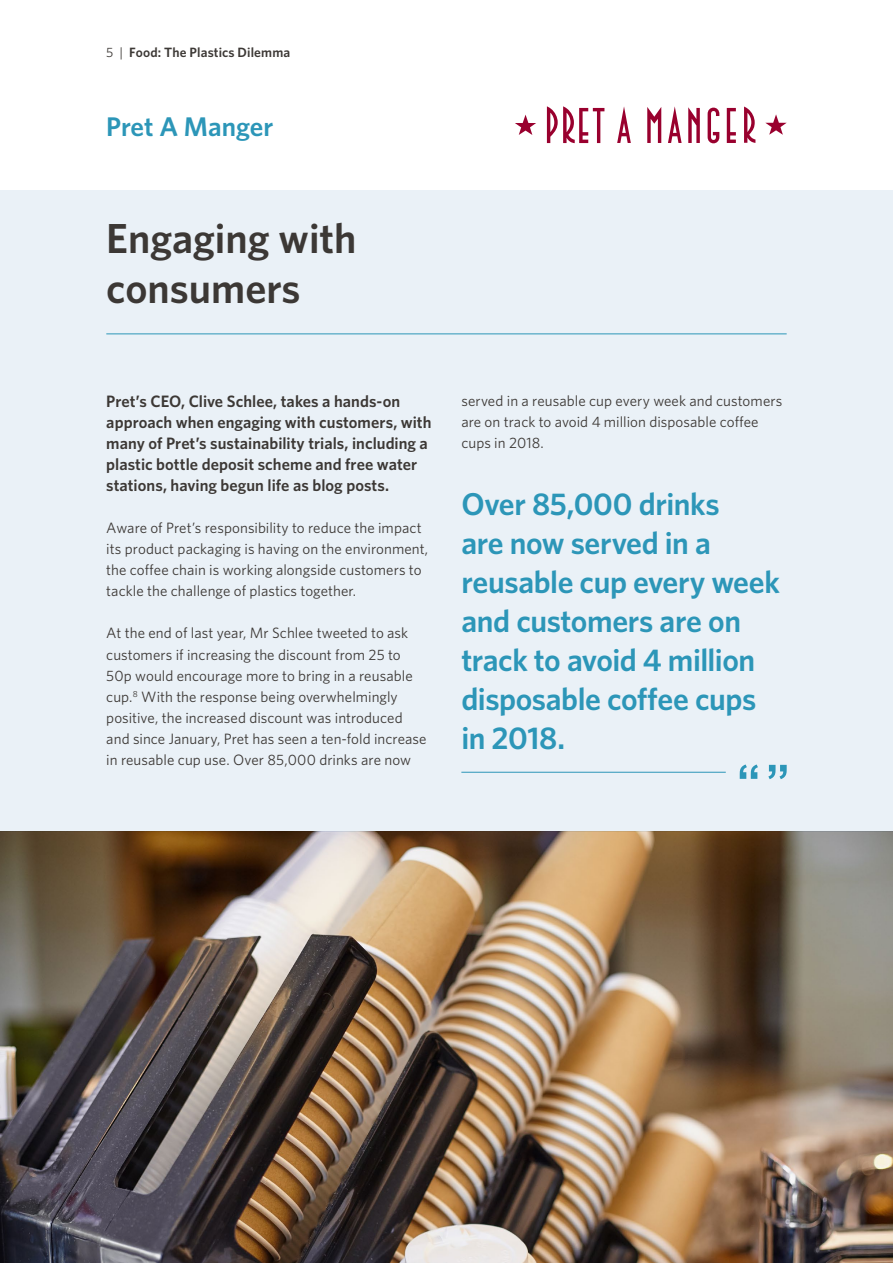
<style>
.page{position:relative;width:893px;height:1263px;background:#fff}
.page>*{position:absolute;margin:0;border:0;box-sizing:border-box;transform-origin:0 0}
.t1{font:600 42px/49.5px "Whitney";color:#3c3835}
.t2{font:600 31.5px/39px "Whitney";letter-spacing:-.015em;color:#2c96b8}
.t3{font:600 27px "Whitney";color:#2c96b8}
.t4{font:600 16.5px/21px "Whitney";color:#3c3835}
.t5{font:15px/21px "Whitney";letter-spacing:.005em;color:#3c3835}
.t6{font:600 13.5px "Whitney";letter-spacing:.01em;color:#3c3835}
.s1{font-weight:400}
</style>
<div class="page">
<img style="left:0;top:831px;width:893px;height:432px">
<div style="left:0;top:190px;width:893px;height:641px;background:#eaf1f7"></div>
<hr style="left:106px;top:333px;width:681px;height:1px;background:#2c96b8">
<hr style="left:461px;top:772px;width:265px;height:1px;background:#2c96b8">
<svg style="left:740px;top:764px;width:47px;height:15px"></svg>
<svg style="left:547px;top:106px;width:57px;height:37px"></svg>
<svg style="left:617px;top:106px;width:14px;height:37px"></svg>
<svg style="left:647px;top:107px;width:14px;height:36px"></svg>
<svg style="left:668px;top:106px;width:14px;height:37px"></svg>
<svg style="left:688px;top:107px;width:12px;height:36px"></svg>
<svg style="left:708px;top:108px;width:11px;height:35px"></svg>
<svg style="left:727px;top:108px;width:9px;height:35px"></svg>
<svg style="left:744px;top:107px;width:11px;height:36px"></svg>
<svg style="left:765px;top:114px;width:22px;height:21px"></svg>
<svg style="left:515px;top:115px;width:21px;height:20px"></svg>
<p class="t6" style="left:106px;top:43px;width:186px"><span class="s1">5 |</span> Food: The Plastics Dilemma</p>
<h3 class="t3" style="left:106px;top:108px;width:168px">Pret A Manger</h3>
<h1 class="t1" style="left:106px;top:213px;width:252px">Engaging with consumers</h1>
<p class="t4" style="left:106px;top:391px;width:327px">Pret’s CEO, Clive Schlee, takes a hands-on approach when engaging with customers, with many of Pret’s sustainability trials, including a plastic bottle deposit scheme and free water stations, having begun life as blog posts.</p>
<p class="t5" style="left:106px;top:517px;width:323px">Aware of Pret’s responsibility to reduce the impact its product packaging is having on the environment, the coffee chain is working alongside customers to tackle the challenge of plastics together.</p>
<p class="t5" style="left:106px;top:622px;width:322px">At the end of last year, Mr Schlee tweeted to ask customers if increasing the discount from 25 to 50p would encourage more to bring in a reusable cup.<sup>8</sup> With the response being overwhelmingly positive, the increased discount was introduced and since January, Pret has seen a ten-fold increase in reusable cup use. Over 85,000 drinks are now</p>
<p class="t5" style="left:461px;top:390px;width:322px">served in a reusable cup every week and customers are on track to avoid 4 million disposable coffee cups in 2018.</p>
<h2 class="t2" style="left:461px;top:484px;width:320px">Over 85,000 drinks<br>are now served in a reusable cup every week and customers are on track to avoid 4 million disposable coffee cups in 2018.</h2>
</div>
